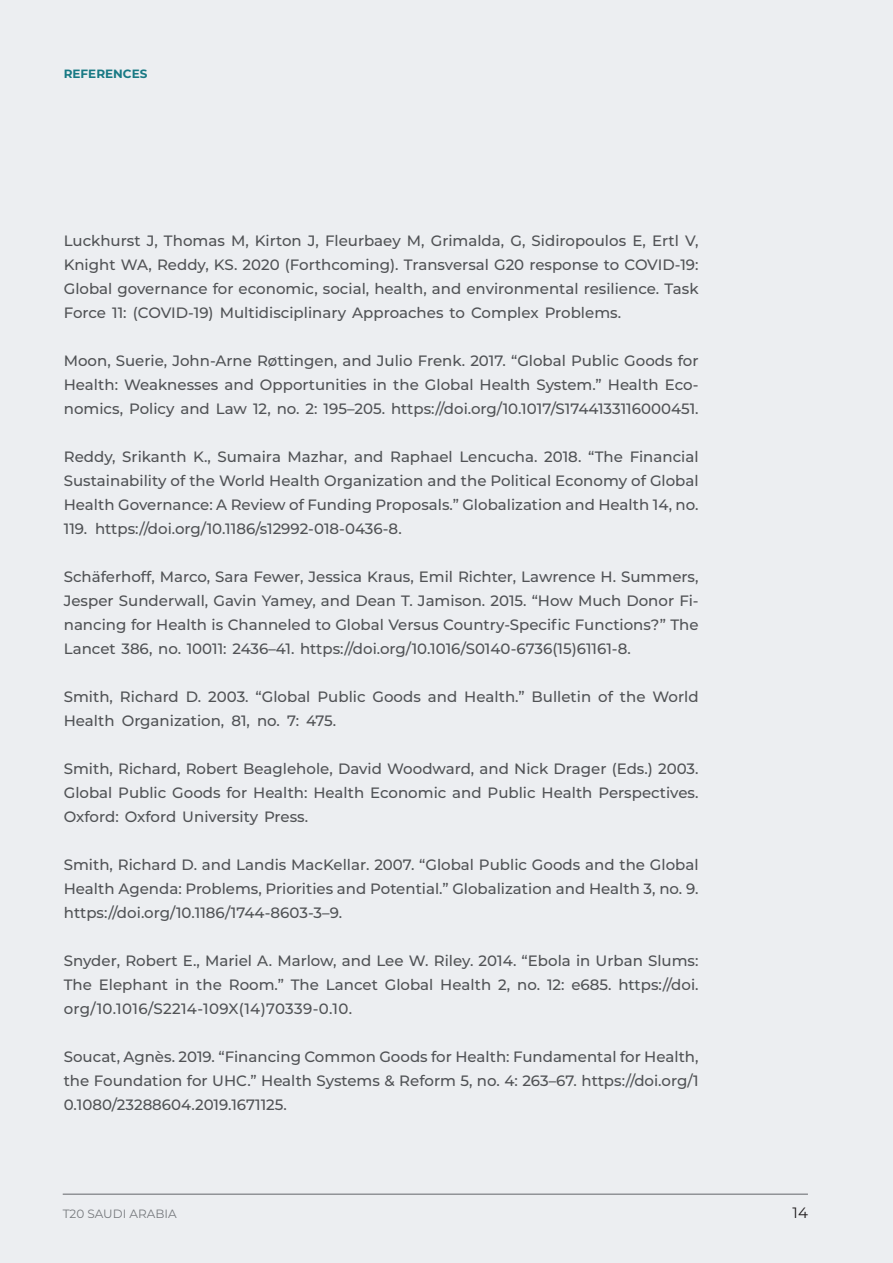
<style>
.page{position:relative;width:893px;height:1263px;background:#eceef1}
.page>*{position:absolute;margin:0;border:0;box-sizing:border-box;transform-origin:0 0}
.BULLETS{font:500 15px/24px "Montserrat";color:#57585a;text-align:justify}
.t1{font:15px "Montserrat";color:#231f20}
.t2{font:12px "Montserrat";color:#808285}
.t3{font:700 12px "Montserrat";color:#1a828c}
</style>
<div class="page">
<p class="t3" style="left:64px;top:65px;width:85px">REFERENCES</p>
<p class="BULLETS" style="left:64px;top:228px;width:636px">Luckhurst J, Thomas M, Kirton J, Fleurbaey M, Grimalda, G, Sidiropoulos E, Ertl V, Knight WA, Reddy, KS. 2020 (Forthcoming). Transversal G20 response to COVID-19:<br>Global governance for economic, social, health, and environmental resilience. Task Force 11: (COVID-19) Multidisciplinary Approaches to Complex Problems.</p>
<p class="BULLETS" style="left:64px;top:348px;width:636px">Moon, Suerie, John-Arne Røttingen, and Julio Frenk. 2017. “Global Public Goods for Health: Weaknesses and Opportunities in the Global Health System.” Health Eco&shy;nomics, Policy and Law 12, no. 2: 195–205. https://doi.org/10.1017/S1744133116000451.</p>
<p class="BULLETS" style="left:64px;top:444px;width:636px">Reddy, Srikanth K., Sumaira Mazhar, and Raphael Lencucha. 2018. “The Financial Sustainability of the World Health Organization and the Political Economy of Global Health Governance: A Review of Funding Proposals.” Globalization and Health 14, no.<br>119. https://doi.org/10.1186/s12992-018-0436-8.</p>
<p class="BULLETS" style="left:64px;top:564px;width:636px">Schäferhoff, Marco, Sara Fewer, Jessica Kraus, Emil Richter, Lawrence H. Summers, Jesper Sunderwall, Gavin Yamey, and Dean T. Jamison. 2015. “How Much Donor Fi&shy;nancing for Health is Channeled to Global Versus Country-Specific Functions?” The Lancet 386, no. 10011: 2436–41. https://doi.org/10.1016/S0140-6736(15)61161-8.</p>
<p class="BULLETS" style="left:64px;top:684px;width:636px">Smith, Richard D. 2003. “Global Public Goods and Health.” Bulletin of the World<br>Health Organization, 81, no. 7: 475.</p>
<p class="BULLETS" style="left:64px;top:756px;width:636px">Smith, Richard, Robert Beaglehole, David Woodward, and Nick Drager (Eds.) 2003.<br>Global Public Goods for Health: Health Economic and Public Health Perspectives.<br>Oxford: Oxford University Press.</p>
<p class="BULLETS" style="left:64px;top:852px;width:636px">Smith, Richard D. and Landis MacKellar. 2007. “Global Public Goods and the Global Health Agenda: Problems, Priorities and Potential.” Globalization and Health 3, no. 9. https://doi.org/10.1186/1744-8603-3–9.</p>
<p class="BULLETS" style="left:64px;top:948px;width:636px">Snyder, Robert E., Mariel A. Marlow, and Lee W. Riley. 2014. “Ebola in Urban Slums:<br>The Elephant in the Room.” The Lancet Global Health 2, no. 12: e685. https://doi. org/10.1016/S2214-109X(14)70339-0.10.</p>
<p class="BULLETS" style="left:64px;top:1044px;width:636px">Soucat, Agnès. 2019. “Financing Common Goods for Health: Fundamental for Health, the Foundation for UHC.” Health Systems &amp; Reform 5, no. 4: 263–67. https://doi.org/1<br>0.1080/23288604.2019.1671125.</p>
<p class="t2" style="left:63px;top:1205px;width:115px">T20 SAUDI ARABIA</p>
<p class="t1" style="left:793px;top:1202px;width:17px">14</p>
</div>
